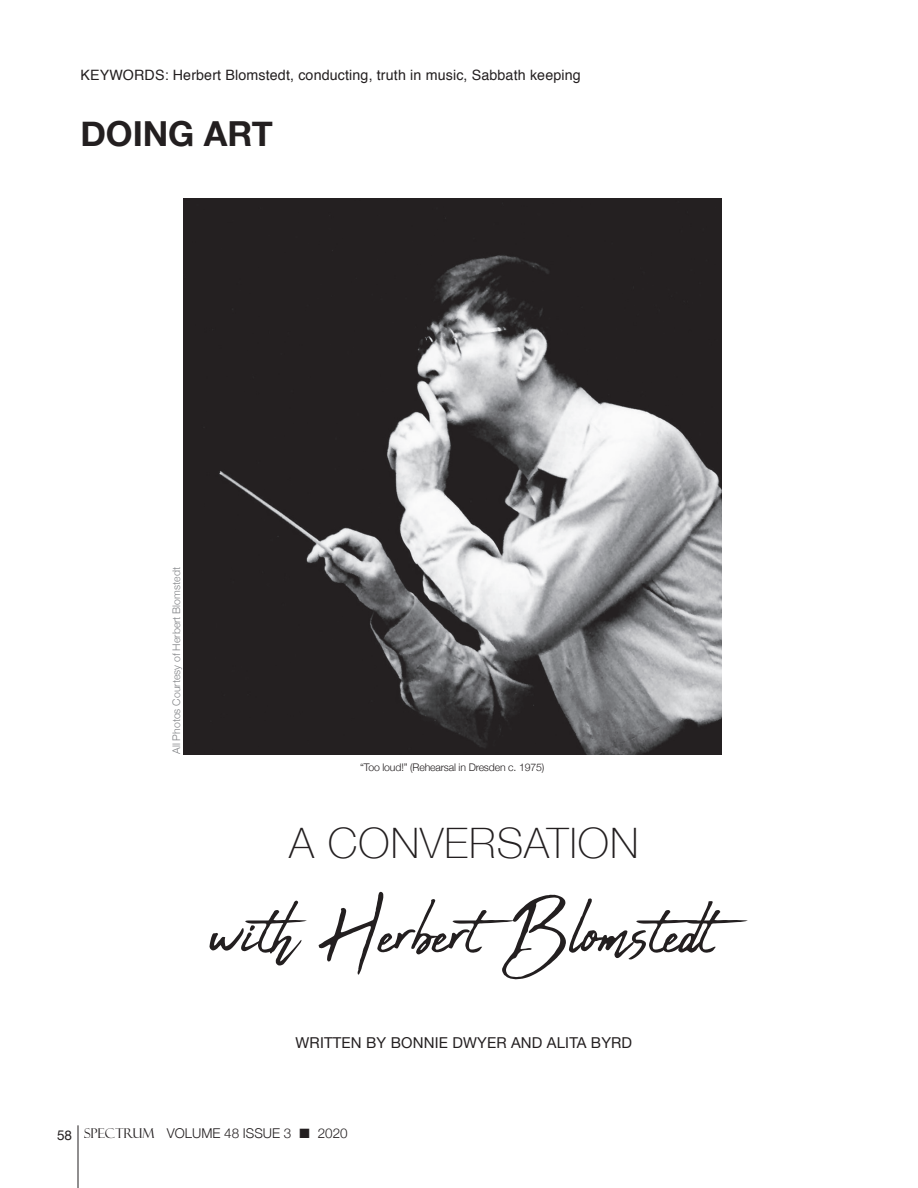
<style>
.page{position:relative;width:918px;height:1188px;background:#fff}
.page>*{position:absolute;margin:0;border:0;box-sizing:border-box;transform-origin:0 0}
.t1{font:97.65px "Abuget";color:#231f20}
.t2{font:100 42px "Helvetica Neue";letter-spacing:.025em;color:#231f20}
.t3{font:700 34.5px "Helvetica Neue";color:#231f20}
.t4{font:15px "Helvetica Neue";letter-spacing:.01em;color:#231f20}
.t5{font:14.25px "Helvetica";letter-spacing:.01em;color:#231f20}
.t6{font:300 13.5px "Helvetica Neue";color:#231f20}
.t7{font:300 10.5px "Helvetica Neue";letter-spacing:-.015em;color:#231f20}
.t8{font:300 10.5px "Helvetica Neue";color:#808285}
.s1{font-weight:400}
.s2{font-family:"Felix Titling MT Std";font-weight:400}
</style>
<div class="page">
<hr style="left:78px;top:1125px;width:1px;height:63px;background:#231f20">
<img style="left:183px;top:199px;width:538px;height:555px">
<p class="t5" style="left:80px;top:64px;width:502px">KEYWORDS: Herbert Blomstedt, conducting, truth in music, Sabbath keeping</p>
<h3 class="t3" style="left:80px;top:106px;width:194px">DOING ART</h3>
<p class="t8" style="left:168px;top:754px;width:188px;rotate:-90deg">All Photos Courtesy of Herbert Blomstedt</p>
<p class="t7" style="left:360px;top:758px;width:186px">“Too loud!” (Rehearsal in Dresden c. 1975)</p>
<h2 class="t2" style="left:289px;top:811px;width:351px">A CONVERSATION</h2>
<h1 class="t1" style="left:211px;top:877px;width:506px">with Herbert Blomstedt</h1>
<p class="t4" style="left:296px;top:1032px;width:338px">WRITTEN BY BONNIE DWYER AND ALITA BYRD</p>
<p class="t6" style="left:57px;top:1123px;width:292px"><span class="s1">58</span> <span class="s2">SPECTRUM</span> VOLUME 48 ISSUE 3 ■ 2020</p>
</div>
